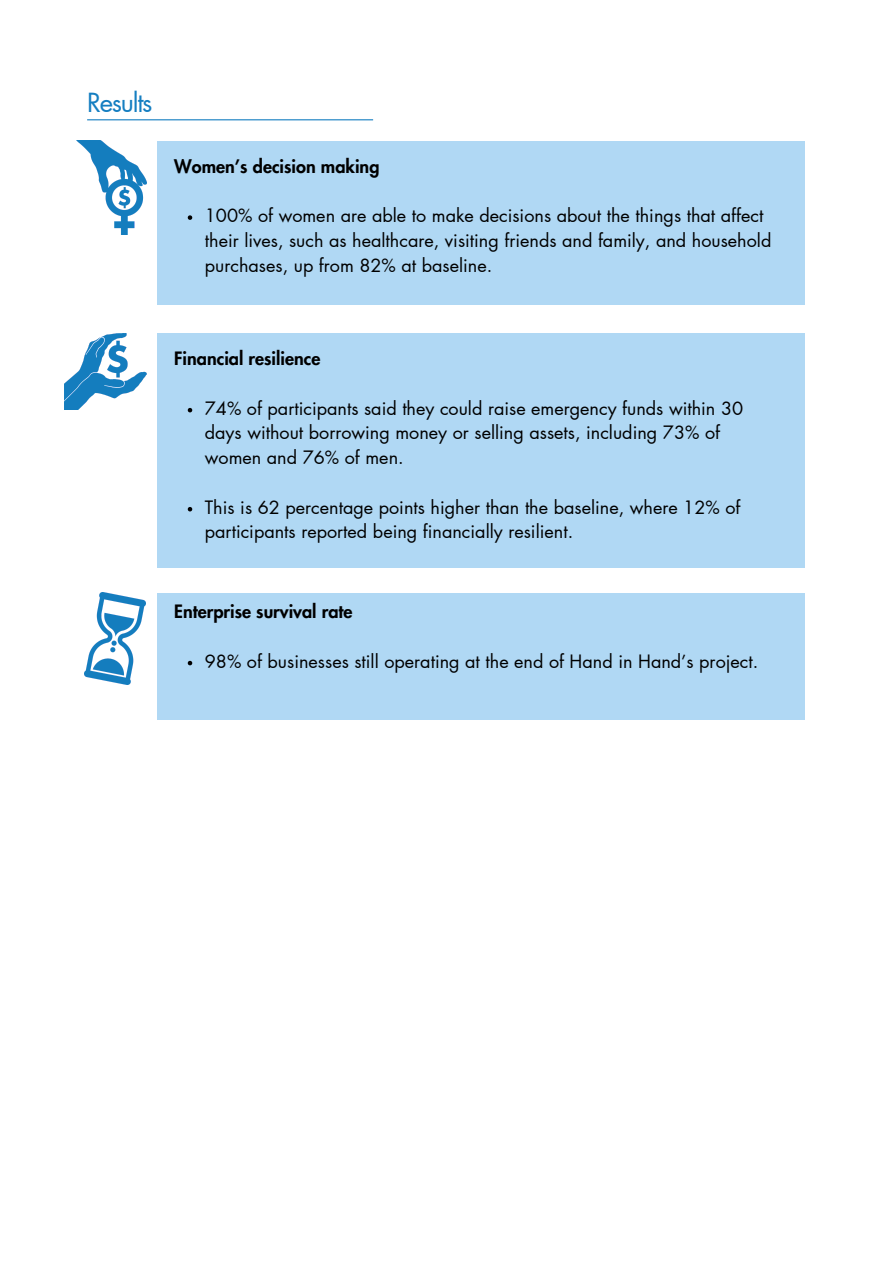
<style>
.page{position:relative;width:894px;height:1264px;background:#fff}
.page>*{position:absolute;margin:0;border:0;box-sizing:border-box;transform-origin:0 0}
.t1{font:25.8px "Futura LT Pro";letter-spacing:-.05em;color:#157ec1}
.t2{font:18px/24.8px "Futura LT Pro";color:#000}
.t3{font:800 18px "Futura LT Pro";color:#000}
</style>
<div class="page">
<hr style="left:87px;top:119px;width:286px;height:1px;background:#157ec1">
<div style="left:157px;top:141px;width:647px;height:163px;background:#b0d8f4"></div>
<svg style="left:188px;top:215px;width:4px;height:5px"></svg>
<div style="left:157px;top:333px;width:647px;height:234px;background:#b0d8f4"></div>
<div style="left:157px;top:593px;width:647px;height:126px;background:#b0d8f4"></div>
<svg style="left:188px;top:661px;width:4px;height:4px"></svg>
<svg style="left:188px;top:408px;width:4px;height:4px"></svg>
<svg style="left:188px;top:507px;width:4px;height:4px"></svg>
<img style="left:77px;top:141px;width:69px;height:93px">
<img style="left:64px;top:333px;width:82px;height:77px">
<img style="left:85px;top:593px;width:60px;height:91px">
<h1 class="t1" style="left:87px;top:90px;width:67px">Results</h1>
<p class="t3" style="left:174px;top:158px;width:207px">Women’s decision making</p>
<h2 class="t2" style="left:205px;top:204px;width:568px">100% of women are able to make decisions about the things that affect their lives, such as healthcare, visiting friends and family, and household purchases, up from 82% at baseline.</h2>
<h2 class="t3" style="left:174px;top:350px;width:148px">Financial resilience</h2>
<p class="t2" style="left:205px;top:396px;width:539px">74% of participants said they could raise emergency funds within 30 days without borrowing money or selling assets, including 73% of women and 76% of men.</p>
<p class="t2" style="left:205px;top:495px;width:537px">This is 62 percentage points higher than the baseline, where 12% of participants reported being financially resilient.</p>
<p class="t3" style="left:174px;top:603px;width:180px">Enterprise survival rate</p>
<p class="t2" style="left:205px;top:649px;width:554px">98% of businesses still operating at the end of Hand in Hand’s project.</p>
</div>
